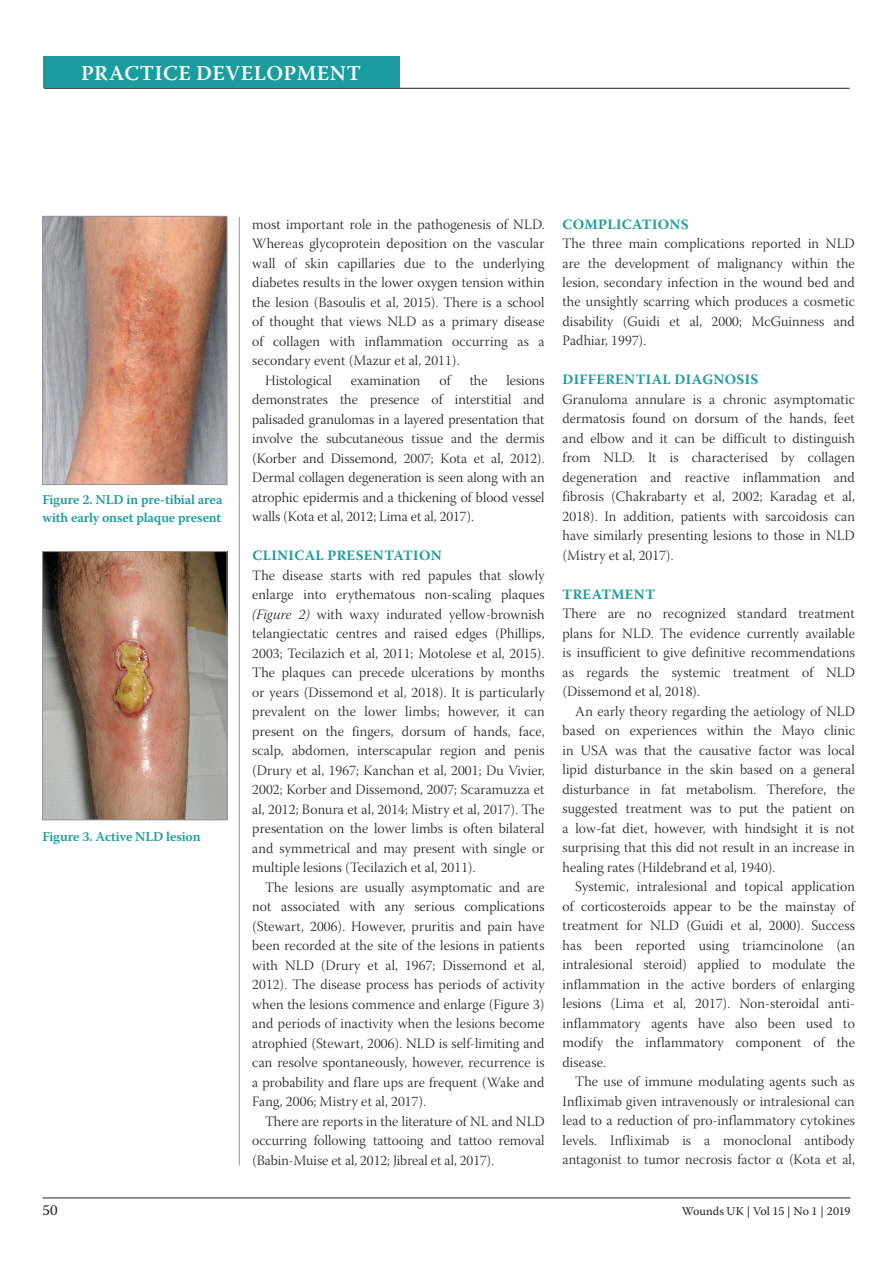
<style>
.page{position:relative;width:893px;height:1263px;background:#fff}
.page>*{position:absolute;margin:0;border:0;box-sizing:border-box;transform-origin:0 0}
.t1{font:600 21px "Warnock Pro";letter-spacing:.025em;color:#fff}
.t2{font:15px "Warnock Pro";color:#231f20}
.t3{font:14.25px/19.5px "Warnock Pro Light Subh";letter-spacing:.01em;color:#231f20;text-align:justify}
.t4{font:700 14.25px "Warnock Pro";letter-spacing:.02em;color:#1b9c9e}
.t5{font:600 13.5px/18px "Warnock Pro";letter-spacing:-.01em;color:#1b9c9e}
.t6{font:12px "Warnock Pro";letter-spacing:-.005em;color:#231f20}
.s1{font-family:"Warnock Pro Light It Subh"}
</style>
<div class="page">
<hr style="left:43px;top:1197px;width:807px;height:1px;background:#231f20">
<hr style="left:44px;top:88px;width:806px;height:1px;background:#231f20">
<hr style="left:239px;top:217px;width:1px;height:948px;background:#939598">
<div style="left:43px;top:56px;width:356px;height:32px;background:#1b9c9e"></div>
<img style="left:44px;top:218px;width:181px;height:265px">
<div style="left:42px;top:216px;width:185px;height:269px;border:1px solid #939598"></div>
<img style="left:44px;top:553px;width:181px;height:265px">
<div style="left:42px;top:551px;width:185px;height:269px;border:1px solid #939598"></div>
<h1 class="t1" style="left:81px;top:60px;width:282px">PRACTICE DEVELOPMENT</h1>
<p class="t5" style="left:42px;top:490px;width:182px">Figure 2. NLD in pre-tibial area with early onset plaque present</p>
<p class="t5" style="left:42px;top:827px;width:160px">Figure 3. Active NLD lesion</p>
<p class="t3" style="left:252px;top:216px;width:294px">most important role in the pathogenesis of NLD.</p>
<p class="t3" style="left:252px;top:236px;width:294px">Whereas glycoprotein deposition on the vascular</p>
<p class="t3" style="left:252px;top:255px;width:294px">wall of skin capillaries due to the underlying</p>
<p class="t3" style="left:252px;top:274px;width:294px">diabetes results in the lower oxygen tension within</p>
<p class="t3" style="left:252px;top:294px;width:294px">the lesion (Basoulis et al, 2015). There is a school</p>
<p class="t3" style="left:252px;top:313px;width:294px">of thought that views NLD as a primary disease</p>
<p class="t3" style="left:252px;top:333px;width:294px">of collagen with inflammation occurring as a</p>
<p class="t3" style="left:252px;top:352px;width:209px">secondary event (Mazur et al, 2011).</p>
<p class="t3" style="left:265px;top:372px;width:68px">Histological</p>
<p class="t3" style="left:351px;top:372px;width:71px">examination</p>
<p class="t3" style="left:439px;top:372px;width:13px">of</p>
<p class="t3" style="left:470px;top:372px;width:19px">the</p>
<p class="t3" style="left:252px;top:372px;width:294px;text-indent:254px">lesions demonstrates the presence of interstitial and palisaded granulomas in a layered presentation that involve the subcutaneous tissue and the dermis (Korber and Dissemond, 2007; Kota et al, 2012).<br>Dermal collagen degeneration is seen along with an atrophic epidermis and a thickening of blood vessel walls (Kota et al, 2012; Lima et al, 2017).</p>
<p class="t4" style="left:252px;top:547px;width:191px">CLINICAL PRESENTATION</p>
<p class="t3" style="left:252px;top:567px;width:294px">The disease starts with red papules that slowly enlarge into erythematous non-scaling plaques <span class="s1">(Figure 2)</span> with waxy indurated yellow-brownish telangiectatic centres and raised edges (Phillips, 2003; Tecilazich et al, 2011; Motolese et al, 2015).<br>The plaques can precede ulcerations by months or years (Dissemond et al, 2018). It is particularly prevalent on the lower limbs; however, it can present on the fingers, dorsum of hands, face, scalp, abdomen, interscapular region and penis (Drury et al, 1967; Kanchan et al, 2001; Du Vivier, 2002; Korber and Dissemond, 2007; Scaramuzza et al, 2012; Bonura et al, 2014; Mistry et al, 2017). The presentation on the lower limbs is often bilateral and symmetrical and may present with single or multiple lesions (Tecilazich et al, 2011).</p>
<p class="t3" style="left:252px;top:879px;width:294px;text-indent:13px">The lesions are usually asymptomatic and are not associated with any serious complications (Stewart, 2006). However, pruritis and pain have been recorded at the site of the lesions in patients with NLD (Drury et al, 1967; Dissemond et al, 2012). The disease process has periods of activity when the lesions commence and enlarge (Figure 3) and periods of inactivity when the lesions become atrophied (Stewart, 2006). NLD is self-limiting and can resolve spontaneously, however, recurrence is a probability and flare ups are frequent (Wake and Fang, 2006; Mistry et al, 2017).</p>
<p class="t3" style="left:252px;top:1113px;width:294px;text-indent:13px">There are reports in the literature of NL and NLD occurring following tattooing and tattoo removal (Babin-Muise et al, 2012; Jibreal et al, 2017).</p>
<p class="t4" style="left:563px;top:215px;width:128px">COMPLICATIONS</p>
<p class="t3" style="left:563px;top:235px;width:294px">The three main complications reported in NLD are the development of malignancy within the lesion, secondary infection in the wound bed and the unsightly scarring which produces a cosmetic disability (Guidi et al, 2000; McGuinness and Padhiar, 1997).</p>
<p class="t4" style="left:563px;top:371px;width:197px">DIFFERENTIAL DIAGNOSIS</p>
<p class="t3" style="left:563px;top:391px;width:294px">Granuloma annulare is a chronic asymptomatic dermatosis found on dorsum of the hands, feet and elbow and it can be difficult to distinguish from NLD. It is characterised by collagen degeneration and reactive inflammation and fibrosis (Chakrabarty et al, 2002; Karadag et al, 2018). In addition, patients with sarcoidosis can have similarly presenting lesions to those in NLD (Mistry et al, 2017).</p>
<p class="t4" style="left:563px;top:586px;width:94px">TREATMENT</p>
<p class="t3" style="left:563px;top:606px;width:294px">There are no recognized standard treatment plans for NLD. The evidence currently available is insufficient to give definitive recommendations as regards the systemic treatment of NLD (Dissemond et al, 2018).</p>
<p class="t3" style="left:563px;top:703px;width:294px;text-indent:13px">An early theory regarding the aetiology of NLD based on experiences within the Mayo clinic in USA was that the causative factor was local lipid disturbance in the skin based on a general disturbance in fat metabolism. Therefore, the suggested treatment was to put the patient on a low-fat diet, however, with hindsight it is not surprising that this did not result in an increase in healing rates (Hildebrand et al, 1940).</p>
<p class="t3" style="left:563px;top:879px;width:294px;text-indent:13px">Systemic, intralesional and topical application of corticosteroids appear to be the mainstay of treatment for NLD (Guidi et al, 2000). Success has been reported using triamcinolone (an intralesional steroid) applied to modulate the inflammation in the active borders of enlarging lesions (Lima et al, 2017). Non-steroidal anti&shy;inflammatory agents have also been used to modify the inflammatory component of the disease.</p>
<p class="t3" style="left:563px;top:1074px;width:294px;text-indent:13px">The use of immune modulating agents such as Infliximab given intravenously or intralesional can lead to a reduction of pro-inflammatory cytokines levels. Infliximab is a monoclonal antibody antagonist to tumor necrosis factor α (Kota et al,</p>
<p class="t2" style="left:43px;top:1201px;width:17px">50</p>
<p class="t6" style="left:682px;top:1204px;width:170px">Wounds UK | Vol 15 | No 1 | 2019</p>
</div>
